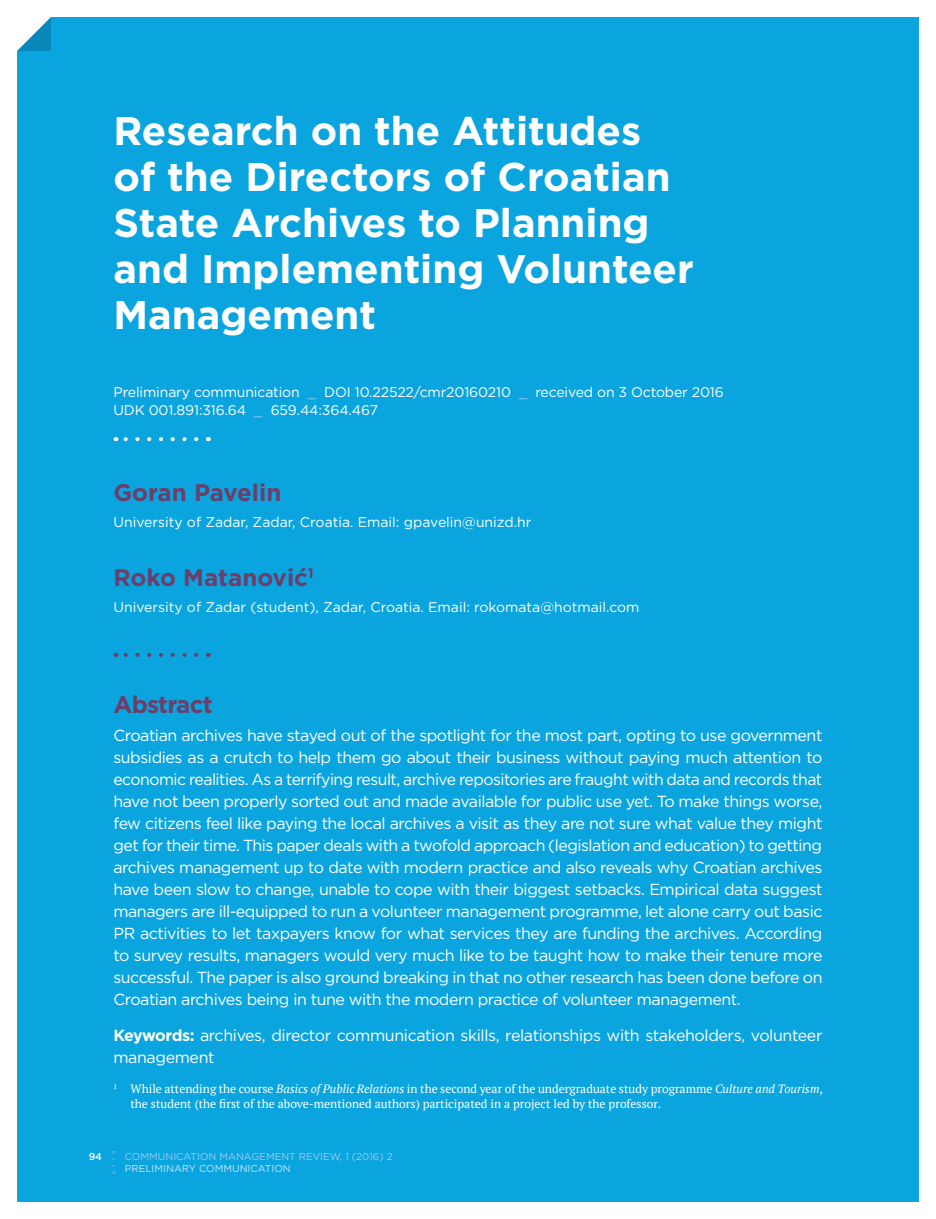
<style>
.page{position:relative;width:936px;height:1219px;background:#fff}
.page>*{position:absolute;margin:0;border:0;box-sizing:border-box;transform-origin:0 0}
.t1{font:700 40px/46px "Gotham";color:#fff}
.t2{font:700 24px "Gotham";letter-spacing:-.005em;color:#6c3e6a}
.t3{font:700 24px "Gotham";letter-spacing:-.03em;color:#6c3e6a}
.t4{font:16px/22px "Gotham";letter-spacing:-.025em;color:#fff;text-align:justify}
.t5{font:14px/18px "Gotham";letter-spacing:-.01em;color:#fff}
.t6{font:12px/15px "PT Serif";color:#fff}
.t7{font:10px "Gotham";color:#98cbee}
.t8{font:10px "Gotham";color:#cae4f5}
.t9{font:500 10px "Gotham";color:#fff}
.s1{color:#98cbee}
.s2{font-weight:700}
.s3{font-style:italic}
</style>
<div class="page">
<div style="left:17px;top:17px;width:901px;height:1185px;background:#0aa5df"></div>
<svg style="left:17px;top:17px;width:34px;height:34px"></svg>
<svg style="left:115px;top:437px;width:81px;height:4px"></svg>
<svg style="left:115px;top:653px;width:81px;height:4px"></svg>
<hr style="left:91px;top:628px;width:45px;height:1px;background:#0aa5df">
<svg style="left:112px;top:1159px;width:2px;height:15px"></svg>
<h1 class="t1" style="left:113px;top:108px;width:582px">Research on the Attitudes<br>of the Directors of Croatian<br>State Archives to Planning and Implementing Volunteer<br>Management</h1>
<p class="t5" style="left:113px;top:382px;width:612px">Preliminary communication <span class="s1">_</span> DOI 10.22522/cmr20160210 <span class="s1">_</span> received on 3 October 2016<br>UDK 001.891:316.64 <span class="s1">_</span> 659.44:364.467</p>
<h2 class="t2" style="left:113px;top:476px;width:169px">Goran Pavelin</h2>
<p class="t5" style="left:113px;top:512px;width:419px">University of Zadar, Zadar, Croatia. Email: gpavelin@unizd.hr</p>
<h2 class="t2" style="left:113px;top:561px;width:202px">Roko Matanović<sup>1</sup></h2>
<p class="t5" style="left:113px;top:597px;width:527px">University of Zadar (student), Zadar, Croatia. Email: rokomata@hotmail.com</p>
<h2 class="t3" style="left:113px;top:689px;width:101px">Abstract</h2>
<p class="t4" style="left:113px;top:724px;width:710px">Croatian archives have stayed out of the spotlight for the most part, opting to use government subsidies as a crutch to help them go about their business without paying much attention to economic realities. As a terrifying result, archive repositories are fraught with data and records that have not been properly sorted out and made available for public use yet. To make things worse, few citizens feel like paying the local archives a visit as they are not sure what value they might get for their time. This paper deals with a twofold approach (legislation and education) to getting archives management up to date with modern practice and also reveals why Croatian archives have been slow to change, unable to cope with their biggest setbacks. Empirical data suggest managers are ill-equipped to run a volunteer management programme, let alone carry out basic PR activities to let taxpayers know for what services they are funding the archives. According to survey results, managers would very much like to be taught how to make their tenure more successful. The paper is also ground breaking in that no other research has been done before on Croatian archives being in tune with the modern practice of volunteer management.</p>
<p class="t4" style="left:113px;top:1024px;width:710px"><span class="s2">Keywords:</span> archives, director communication skills, relationships with stakeholders, volunteer management</p>
<p class="t6" style="left:130px;top:1081px;width:694px;text-indent:-17px"><sup>1</sup> While attending the course <span class="s3">Basics of Public Relations</span> in the second year of the undergraduate study programme <span class="s3">Culture and Tourism</span>, the student (the first of the above-mentioned authors) participated in a project led by the professor.</p>
<p class="t9" style="left:89px;top:1150px;width:15px">94</p>
<p class="t7" style="left:125px;top:1151px;width:269px">COMMUNICATION MANAGEMENT REVIEW, 1 (2016) 2</p>
<p class="t8" style="left:125px;top:1163px;width:167px">PRELIMINARY COMMUNICATION</p>
</div>
